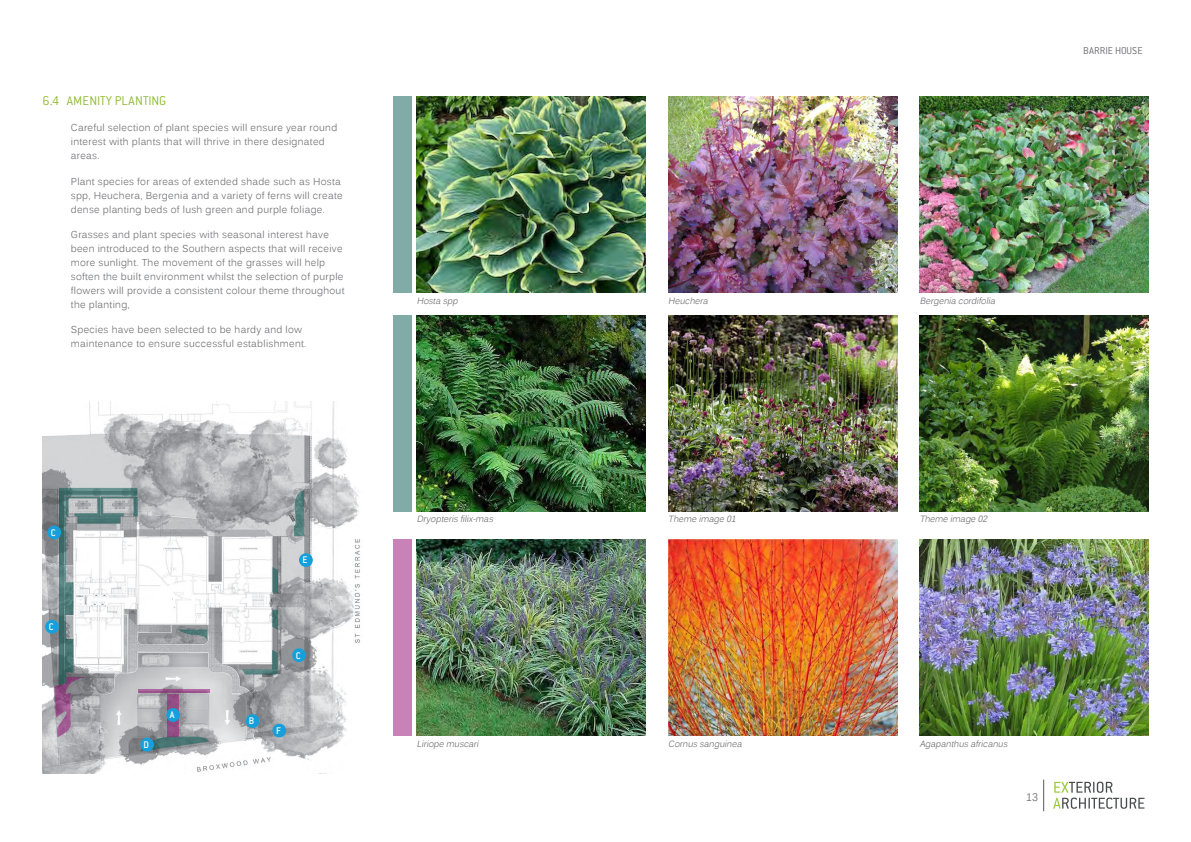
<style>
.page{position:relative;width:1191px;height:842px;background:#fff}
.page>*{position:absolute;margin:0;border:0;box-sizing:border-box;transform-origin:0 0}
.t1{font:14px "Conduit ITC Light";letter-spacing:.005em;color:#90ba36}
.t2{font:11px "Conduit ITC Light";color:#6c6d70}
.t3{font:11px "Kalinga";color:#6c6d70;scale:.95 1}
.t4{font:10.5px "Conduit ITC Medium";color:#fff}
.t5{font:10px/14px "Kalinga";letter-spacing:.03em;color:#6c6d70;scale:.95 1}
.t6{font:italic 9px "Kalinga";color:#6c6d70;scale:.94 1}
</style>
<div class="page">
<img style="left:417px;top:96px;width:228px;height:196px">
<img style="left:417px;top:315px;width:228px;height:196px">
<img style="left:417px;top:539px;width:228px;height:196px">
<img style="left:668px;top:96px;width:229px;height:196px">
<img style="left:668px;top:315px;width:229px;height:196px">
<img style="left:668px;top:539px;width:229px;height:196px">
<img style="left:919px;top:96px;width:229px;height:196px">
<img style="left:919px;top:315px;width:229px;height:196px">
<img style="left:919px;top:539px;width:229px;height:196px">
<img style="left:43px;top:402px;width:317px;height:372px">
<svg style="left:241px;top:650px;width:36px;height:24px"></svg>
<svg style="left:272px;top:610px;width:6px;height:20px"></svg>
<svg style="left:272px;top:567px;width:6px;height:26px"></svg>
<hr style="left:138px;top:690px;width:72px;height:3px;background:#910570">
<svg style="left:54px;top:488px;width:155px;height:263px"></svg>
<svg style="left:293px;top:490px;width:11px;height:46px"></svg>
<div style="left:166px;top:708px;width:14px;height:14px;background:#16a0db;border-radius:50%"></div>
<div style="left:272px;top:724px;width:14px;height:13px;background:#16a0db;border-radius:50%"></div>
<div style="left:299px;top:553px;width:14px;height:14px;background:#16a0db;border-radius:50%"></div>
<div style="left:47px;top:526px;width:14px;height:13px;background:#16a0db;border-radius:50%"></div>
<div style="left:45px;top:620px;width:14px;height:14px;background:#16a0db;border-radius:50%"></div>
<div style="left:292px;top:648px;width:14px;height:14px;background:#16a0db;border-radius:50%"></div>
<div style="left:246px;top:714px;width:13px;height:14px;background:#16a0db;border-radius:50%"></div>
<div style="left:140px;top:738px;width:14px;height:13px;background:#16a0db;border-radius:50%"></div>
<div style="left:393px;top:96px;width:19px;height:196px;background:#80aba7"></div>
<div style="left:393px;top:315px;width:19px;height:196px;background:#80aba7"></div>
<div style="left:393px;top:539px;width:19px;height:196px;background:#c882b7"></div>
<hr style="left:1043px;top:780px;width:1px;height:31px;background:#57585a">
<svg style="left:1053px;top:782px;width:91px;height:27px"></svg>
<h1 class="t1" style="left:43px;top:92px;width:125px">6.4 AMENITY PLANTING</h1>
<p class="t5" style="left:71px;top:122px;width:282px">Careful selection of plant species will ensure year round interest with plants that will thrive in there designated areas.</p>
<p class="t5" style="left:71px;top:175px;width:288px">Plant species for areas of extended shade such as Hosta spp, Heuchera, Bergenia and a variety of ferns will create dense planting beds of lush green and purple foliage.</p>
<p class="t5" style="left:71px;top:228px;width:289px">Grasses and plant species with seasonal interest have been introduced to the Southern aspects that will receive more sunlight. The movement of the grasses will help soften the built environment whilst the selection of purple flowers will provide a consistent colour theme throughout the planting,</p>
<p class="t5" style="left:71px;top:324px;width:249px">Species have been selected to be hardy and low maintenance to ensure successful establishment.</p>
<p class="t4" style="left:51px;top:526px;width:6px">C</p>
<p class="t4" style="left:49px;top:620px;width:6px">C</p>
<p class="t4" style="left:143px;top:738px;width:7px">D</p>
<p class="t4" style="left:170px;top:709px;width:6px">A</p>
<p class="t4" style="left:302px;top:554px;width:7px">E</p>
<p class="t4" style="left:296px;top:649px;width:6px">C</p>
<p class="t4" style="left:249px;top:715px;width:7px">B</p>
<p class="t4" style="left:276px;top:724px;width:6px">F</p>
<p class="t6" style="left:417px;top:295px;width:47px">Hosta spp</p>
<p class="t6" style="left:417px;top:513px;width:85px">Dryopterisfilix-mas</p>
<p class="t6" style="left:417px;top:737px;width:70px">Liriope muscari</p>
<p class="t6" style="left:668px;top:295px;width:46px">Heuchera</p>
<p class="t6" style="left:668px;top:513px;width:76px">Theme image 01</p>
<p class="t6" style="left:668px;top:737px;width:82px">Cornussanguinea</p>
<p class="t2" style="left:1083px;top:43px;width:61px">BARRIE HOUSE</p>
<p class="t6" style="left:919px;top:295px;width:84px">Bergenia cordifolia</p>
<p class="t6" style="left:919px;top:513px;width:76px">Theme image 02</p>
<p class="t6" style="left:919px;top:737px;width:97px">Agapanthusafricanus</p>
<p class="t3" style="left:1026px;top:790px;width:14px">13</p>
</div>
